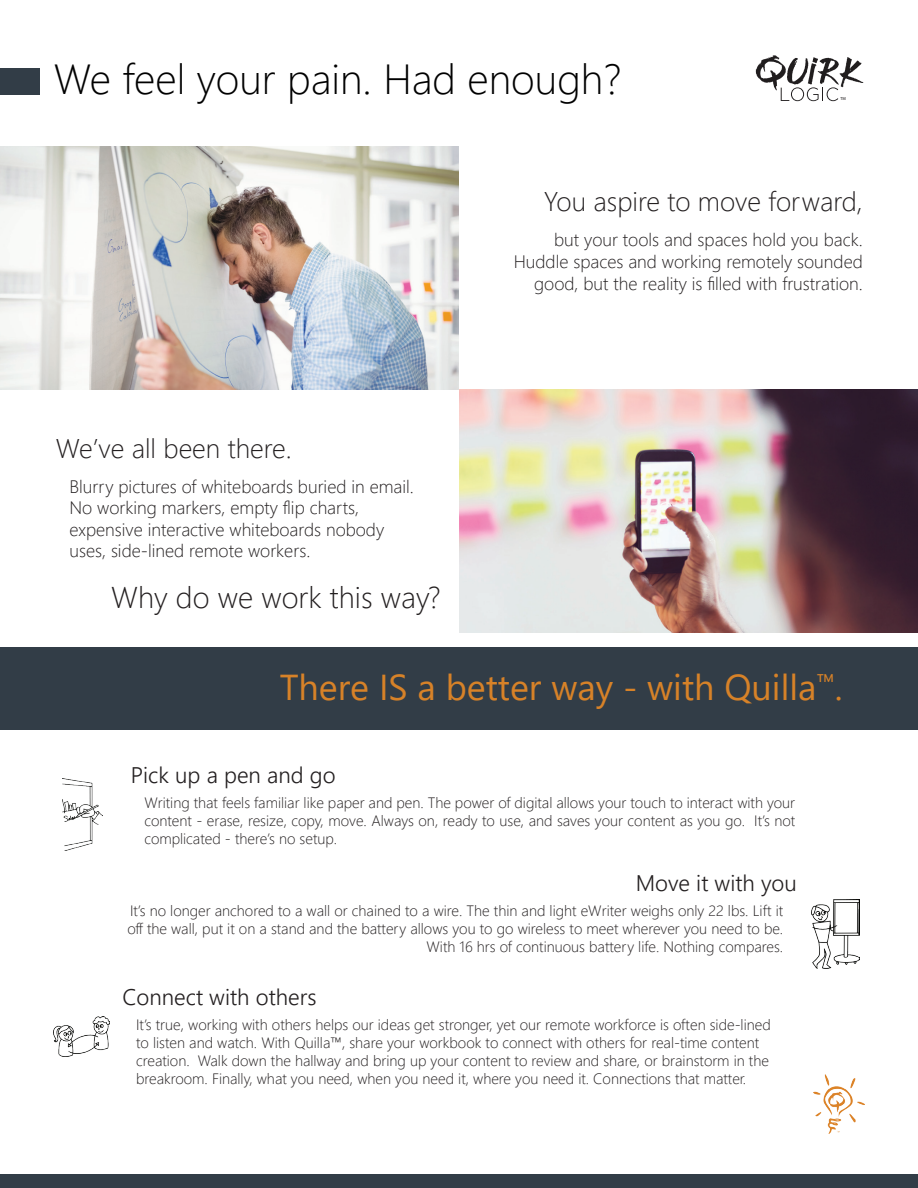
<style>
.page{position:relative;width:918px;height:1188px;background:#fff}
.page>*{position:absolute;margin:0;border:0;box-sizing:border-box;transform-origin:0 0}
.t1{font:300 42px "Segoe UI";color:#000}
.t2{font:36px "Segoe UI";color:#d78228}
.t3{font:300 30px "Segoe UI";color:#231f20}
.t4{font:300 27px "Segoe UI";color:#231f20}
.t5{font:300 22.5px "Segoe UI";color:#231f20}
.t6{font:300 18px/21.6px "Segoe UI";color:#231f20;text-align:right}
.t7{font:300 15px/18px "Segoe UI";color:#231f20;text-align:justify}
.t8{font:4.35px "Myriad Pro";color:#201d1e}
</style>
<div class="page">
<div style="left:0;top:647px;width:918px;height:83px;background:#323d47"></div>
<div style="left:0;top:1175px;width:918px;height:13px;background:#323d47"></div>
<img style="left:813px;top:1074px;width:52px;height:59px">
<svg style="left:756px;top:55px;width:107px;height:46px"></svg>
<img style="left:0;top:146px;width:459px;height:243px">
<div style="left:0;top:68px;width:40px;height:26px;background:#323d47"></div>
<img style="left:811px;top:899px;width:48px;height:69px">
<img style="left:459px;top:389px;width:459px;height:244px">
<img style="left:53px;top:1017px;width:57px;height:39px">
<img style="left:63px;top:779px;width:40px;height:71px">
<h1 class="t1" style="left:54px;top:45px;width:569px">We feel your pain. Had enough?</h1>
<p class="t8" style="left:840px;top:96px;width:7px">TM</p>
<h3 class="t4" style="left:56px;top:426px;width:237px">We’ve all been there.</h3>
<p class="t6" style="left:69px;top:475px;width:346px;text-align:left">Blurry pictures of whiteboards buried in email.<br>No working markers, empty flip charts, expensive interactive whiteboards nobody uses, side-lined remote workers.</p>
<h3 class="t3" style="left:111px;top:573px;width:331px">Why do we work this way?</h3>
<h3 class="t4" style="left:544px;top:180px;width:320px">You aspire to move forward,</h3>
<p class="t6" style="left:514px;top:228px;width:351px">but your tools and spaces hold you back.<br>Huddle spaces and working remotely sounded good, but the reality is filled with frustration.</p>
<h2 class="t2" style="left:280px;top:659px;width:564px">There IS a better way - with Quilla<sup>™</sup>.</h2>
<h3 class="t5" style="left:131px;top:757px;width:206px">Pick up a pen and go</h3>
<p class="t7" style="left:144px;top:793px;width:652px">Writing that feels familiar like paper and pen. The power of digital allows your touch to interact with your content - erase, resize, copy, move. Always on, ready to use, and saves your content as you go. It’s not complicated - there’s no setup.</p>
<h3 class="t5" style="left:636px;top:865px;width:162px">Move it with you</h3>
<p class="t7" style="left:127px;top:901px;width:657px;text-align:right">It’s no longer anchored to a wall or chained to a wire. The thin and light eWriter weighs only 22 lbs. Lift it off the wall, put it on a stand and the battery allows you to go wireless to meet wherever you need to be.<br>With 16 hrs of continuous battery life. Nothing compares.</p>
<h3 class="t5" style="left:123px;top:979px;width:196px">Connect with others</h3>
<p class="t7" style="left:136px;top:1015px;width:636px;text-align:left">It’s true, working with others helps our ideas get stronger, yet our remote workforce is often side-lined to listen and watch. With Quilla™, share your workbook to connect with others for real-time content creation. Walk down the hallway and bring up your content to review and share, or brainstorm in the breakroom. Finally, what you need, when you need it, where you need it. Connections that matter.</p>
</div>
